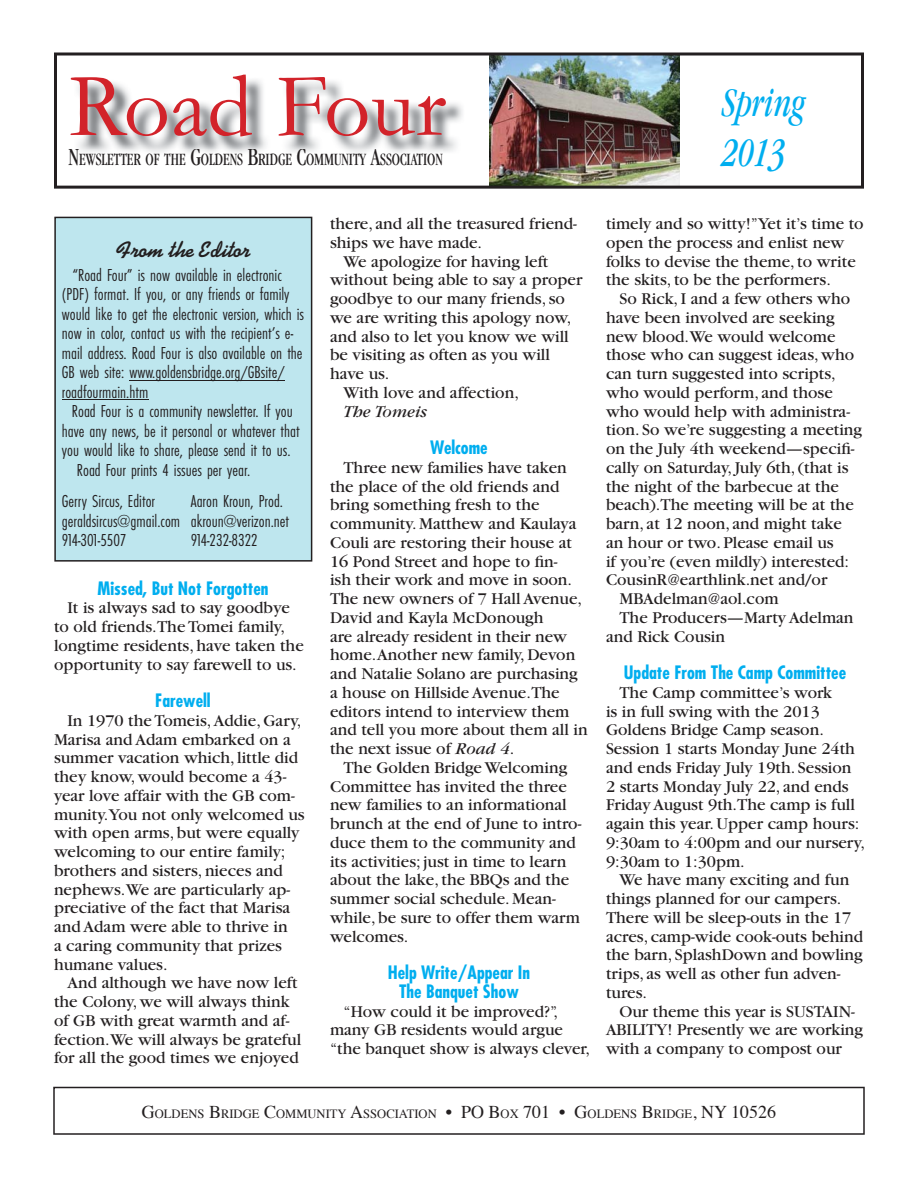
<style>
.page{position:relative;width:918px;height:1188px;background:#fff}
.page>*{position:absolute;margin:0;border:0;box-sizing:border-box;transform-origin:0 0}
.t1{font:91.5px "Garamond";color:#d2232a}
.t2{font:italic condensed 42px/50.4px "Garamond";color:#00aeef;scale:.85 1}
.t3{font:700 22.5px "Kaufmann";color:#231f20}
.t4{font:18px/19.5px "Futura Lgt Cnd";color:#231f20}
.t5{font:700 condensed 18px/18.8px "Futura";color:#00aeef;text-align:center}
.t6{font:condensed 17.85px "Garamond";color:#231f20;scale:.83 1}
.t7{font:17.25px/18.8px "Garamond";color:#231f20}
.t8{font:italic 17.25px "Garamond";color:#231f20}
.t9{font:12.6px "Times";color:#231f20}
.s1{font-size:25.5px}
.s2{font-style:italic}
.s3{font-size:18px}
</style>
<div class="page">
<img style="left:54px;top:52px;width:810px;height:137px">
<svg style="left:53px;top:1087px;width:812px;height:48px"></svg>
<div style="left:54px;top:217px;width:258px;height:345px;background:#bee6ee"></div>
<img style="left:74px;top:78px;width:390px;height:77px">
<img style="left:74px;top:149px;width:369px;height:6px">
<h1 class="t1" style="left:69px;top:56px;width:379px">Road Four</h1>
<p class="t6" style="left:69px;top:153px;width:452px"><span class="s1">N</span>EWSLETTER OF THE <span class="s1">G</span>OLDENS <span class="s1">B</span>RIDGE <span class="s1">C</span>OMMUNITY <span class="s1">A</span>SSOCIATION</p>
<h2 class="t2" style="left:722px;top:80px;width:99px">Spring<br>2013</h2>
<h3 class="t3" style="left:116px;top:241px;width:136px">From the Editor</h3>
<p class="t4" style="left:72px;top:267px;width:211px">“Road Four” is now available in electronic</p>
<p class="t4" style="left:62px;top:286px;width:229px">(PDF) format. If you, or any friends or family</p>
<p class="t4" style="left:62px;top:306px;width:244px">would like to get the electronic version, which is</p>
<p class="t4" style="left:62px;top:325px;width:233px">now in color, contact us with the recipient’s e-</p>
<p class="t4" style="left:62px;top:345px;width:242px">mail address. Road Four is also available on the</p>
<p class="t4" style="left:62px;top:364px;width:224px">GB web site: www.goldensbridge.org/GBsite/</p>
<p class="t4" style="left:62px;top:384px;width:88px">roadfourmain.htm</p>
<p class="t4" style="left:72px;top:403px;width:222px">Road Four is a community newsletter. If you</p>
<p class="t4" style="left:62px;top:423px;width:239px">have any news, be it personal or whatever that</p>
<p class="t4" style="left:62px;top:442px;width:230px">you would like to share, please send it to us.</p>
<p class="t4" style="left:77px;top:462px;width:175px">Road Four prints 4 issues per year.</p>
<p class="t4" style="left:62px;top:493px;width:95px">Gerry Sircus, Editor</p>
<p class="t4" style="left:62px;top:493px;width:229px;text-indent:129px">Aaron Kroun, Prod. geraldsircus@gmail.com akroun@verizon.net<br>914-301-5507</p>
<p class="t4" style="left:191px;top:532px;width:68px">914-232-8322</p>
<p class="t5" style="left:97px;top:580px;width:173px">Missed, But Not Forgotten</p>
<p class="t7" style="left:54px;top:600px;width:251px;text-indent:13px">It is always sad to say goodbye to old friends.The Tomei family, longtime residents, have taken the opportunity to say farewell to us.</p>
<p class="t5" style="left:155px;top:693px;width:57px">Farewell</p>
<p class="t7" style="left:54px;top:713px;width:252px;text-indent:13px">In 1970 the Tomeis, Addie, Gary,<br>Marisa and Adam embarked on a summer vacation which, little did they know, would become a 43- year love affair with the GB com&shy;munity.You not only welcomed us with open arms, but were equally welcoming to our entire family; brothers and sisters, nieces and nephews.We are particularly ap&shy;preciative of the fact that Marisa and Adam were able to thrive in<br>a caring community that prizes humane values.</p>
<p class="t7" style="left:54px;top:975px;width:249px;text-indent:13px">And although we have now left the Colony, we will always think of GB with great warmth and af&shy;fection.We will always be grateful for all the good times we enjoyed</p>
<p class="t7" style="left:330px;top:216px;width:248px">there, and all the treasured friend-</p>
<p class="t7" style="left:330px;top:235px;width:154px">ships we have made.</p>
<p class="t7" style="left:344px;top:253px;width:207px">We apologize for having left</p>
<p class="t7" style="left:330px;top:272px;width:254px">without being able to say a proper</p>
<p class="t7" style="left:330px;top:291px;width:236px">goodbye to our many friends, so</p>
<p class="t7" style="left:330px;top:310px;width:243px">we are writing this apology now,</p>
<p class="t7" style="left:330px;top:328px;width:240px">and also to let you know we will</p>
<p class="t7" style="left:330px;top:347px;width:221px">be visiting as often as you will</p>
<p class="t7" style="left:330px;top:366px;width:61px">have us.</p>
<p class="t7" style="left:344px;top:385px;width:177px">With love and affection,</p>
<p class="t8" style="left:344px;top:405px;width:85px">The Tomeis</p>
<p class="t5" style="left:430px;top:440px;width:59px">Welcome</p>
<p class="t7" style="left:330px;top:460px;width:259px;text-indent:13px">Three new families have taken the place of the old friends and bring something fresh to the community. Matthew and Kaulaya<br>Couli are restoring their house at<br>16 Pond Street and hope to fin-<br>ish their work and move in soon.<br>The new owners of 7 Hall Avenue,<br>David and Kayla McDonough<br>are already resident in their new home.Another new family, Devon and Natalie Solano are purchasing a house on Hillside Avenue.The editors intend to interview them and tell you more about them all in the next issue of <span class="s2">Road 4</span>.</p>
<p class="t7" style="left:330px;top:760px;width:253px;text-indent:13px">The Golden Bridge Welcoming<br>Committee has invited the three new families to an informational brunch at the end of June to intro&shy;duce them to the community and its activities; just in time to learn about the lake, the BBQs and the summer social schedule. Mean&shy;while, be sure to offer them warm welcomes.</p>
<p class="t5" style="left:388px;top:965px;width:144px">Help Write/Appear In<br>The Banquet Show</p>
<p class="t7" style="left:330px;top:1003px;width:262px;text-indent:13px">“How could it be improved?”, many GB residents would argue “the banquet show is always clever,</p>
<p class="t7" style="left:606px;top:216px;width:259px">timely and so witty!” Yet it’s time to open the process and enlist new folks to devise the theme, to write the skits, to be the performers.</p>
<p class="t7" style="left:620px;top:291px;width:232px">So Rick, I and a few others who</p>
<p class="t7" style="left:606px;top:310px;width:230px">have been involved are seeking</p>
<p class="t7" style="left:606px;top:328px;width:231px">new blood.We would welcome</p>
<p class="t7" style="left:606px;top:347px;width:250px">those who can suggest ideas, who</p>
<p class="t7" style="left:606px;top:366px;width:231px">can turn suggested into scripts,</p>
<p class="t7" style="left:606px;top:385px;width:228px">who would perform, and those</p>
<p class="t7" style="left:606px;top:403px;width:246px">who would help with administra-</p>
<p class="t7" style="left:606px;top:422px;width:258px">tion. So we’re suggesting a meeting</p>
<p class="t7" style="left:606px;top:441px;width:250px">on the July 4th weekend—specifi-</p>
<p class="t7" style="left:606px;top:460px;width:244px">cally on Saturday, July 6th, (that is</p>
<p class="t7" style="left:606px;top:478px;width:235px">the night of the barbecue at the</p>
<p class="t7" style="left:606px;top:497px;width:249px">beach).The meeting will be at the</p>
<p class="t7" style="left:606px;top:516px;width:237px">barn, at 12 noon, and might take</p>
<p class="t7" style="left:606px;top:535px;width:229px">an hour or two. Please email us</p>
<p class="t7" style="left:606px;top:553px;width:245px">if you’re (even mildly) interested:</p>
<p class="t7" style="left:606px;top:572px;width:223px">CousinR@earthlink.net and/or</p>
<p class="t7" style="left:620px;top:591px;width:161px">MBAdelman@aol.com</p>
<p class="t7" style="left:620px;top:610px;width:236px">The Producers—Marty Adelman</p>
<p class="t7" style="left:606px;top:628px;width:121px">and Rick Cousin</p>
<p class="t5" style="left:624px;top:665px;width:224px">Update From The Camp Committee</p>
<p class="t7" style="left:606px;top:685px;width:261px;text-indent:13px">The Camp committee’s work<br>is in full swing with the 2013<br>Goldens Bridge Camp season.<br>Session 1 starts Monday June 24th and ends Friday July 19th. Session<br>2 starts Monday July 22, and ends<br>Friday August 9th.The camp is full again this year. Upper camp hours:<br>9:30am to 4:00pm and our nursery,<br>9:30am to 1:30pm.</p>
<p class="t7" style="left:606px;top:872px;width:259px;text-indent:13px">We have many exciting and fun things planned for our campers.<br>There will be sleep-outs in the 17 acres, camp-wide cook-outs behind the barn, SplashDown and bowling trips, as well as other fun adven&shy;tures.</p>
<p class="t7" style="left:606px;top:1003px;width:259px;text-indent:13px">Our theme this year is SUSTAIN-<br>ABILITY! Presently we are working with a company to compost our</p>
<p class="t9" style="left:142px;top:1108px;width:636px"><span class="s3">G</span>OLDENS <span class="s3">B</span>RIDGE <span class="s3">C</span>OMMUNITY <span class="s3">A</span>SSOCIATION <span class="s3">• PO B</span>OX <span class="s3">701 • G</span>OLDENS <span class="s3">B</span>RIDGE<span class="s3">, NY 10526</span></p>
</div>
